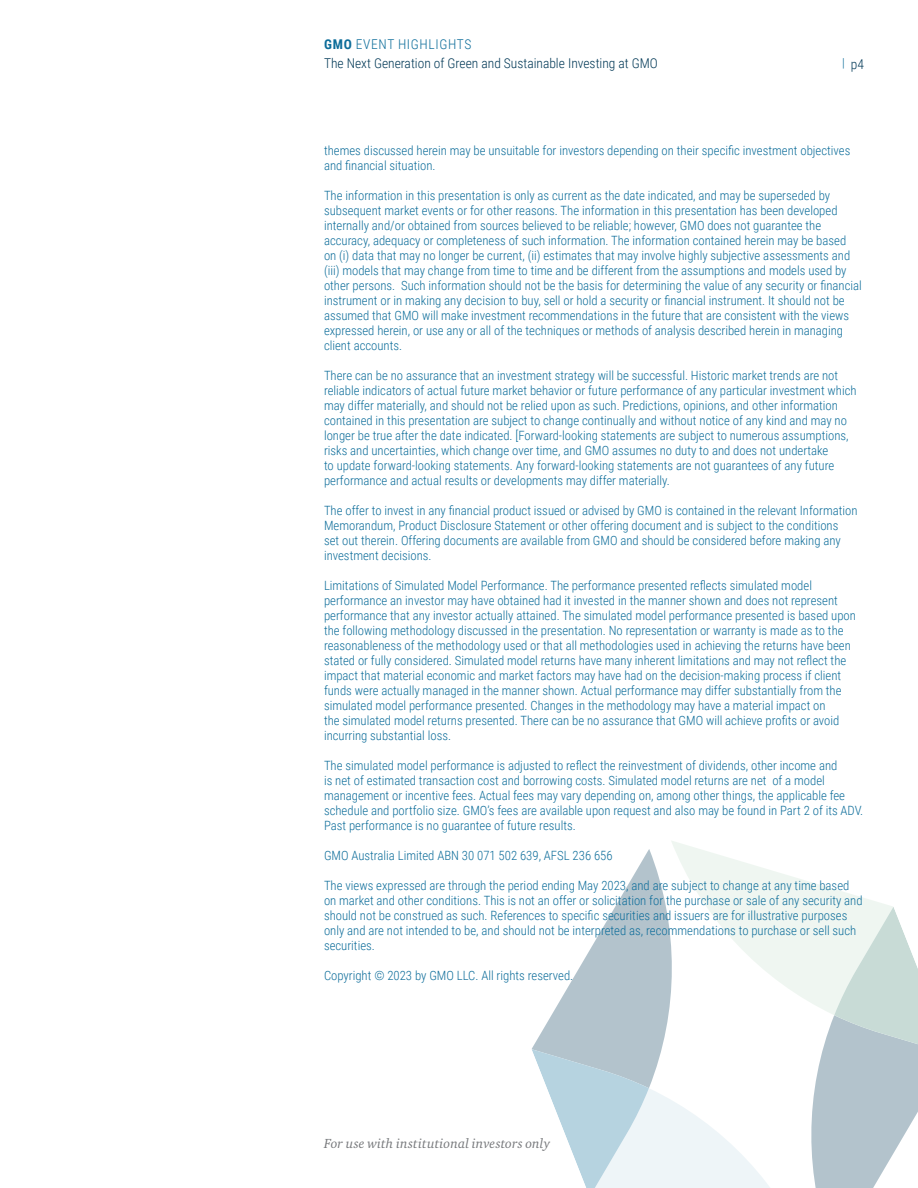
<style>
.page{position:relative;width:918px;height:1188px;background:#fff}
.page>*{position:absolute;margin:0;border:0;box-sizing:border-box;transform-origin:0 0}
.t1{font:300 13.5px/19.5px "Roboto Condensed";color:#013856}
.t2{font:italic 13.5px "Charter ITC Std";letter-spacing:.01em;color:#76787b}
.Sidebar{font:300 12.75px/15px "Roboto Condensed";color:#0d6d9a}
.s1{font-weight:700;color:#0d6d9a}
.s2{color:#0d6d9a}
.s3{font-size:12.3px;color:#0d6d9a}
</style>
<div class="page">
<svg style="left:532px;top:841px;width:386px;height:347px"></svg>
<p class="t1" style="left:324px;top:34px;width:335px"><span class="s1">GMO</span> <span class="s2">EVENT HIGHLIGHTS<br></span>The Next Generation of Green and Sustainable Investing at GMO</p>
<p class="t1" style="left:842px;top:54px;width:23px"><span class="s3">|</span> p4</p>
<p class="Sidebar" style="left:324px;top:142px;width:528px">themes discussed herein may be unsuitable for investors depending on their specific investment objectives and financial situation.</p>
<p class="Sidebar" style="left:324px;top:187px;width:539px">The information in this presentation is only as current as the date indicated, and may be superseded by subsequent market events or for other reasons. The information in this presentation has been developed internally and/or obtained from sources believed to be reliable; however, GMO does not guarantee the accuracy, adequacy or completeness of such information. The information contained herein may be based on (i) data that may no longer be current, (ii) estimates that may involve highly subjective assessments and (iii) models that may change from time to time and be different from the assumptions and models used by other persons. Such information should not be the basis for determining the value of any security or financial instrument or in making any decision to buy, sell or hold a security or financial instrument. It should not be assumed that GMO will make investment recommendations in the future that are consistent with the views expressed herein, or use any or all of the techniques or methods of analysis described herein in managing client accounts.</p>
<p class="Sidebar" style="left:324px;top:367px;width:534px">There can be no assurance that an investment strategy will be successful. Historic market trends are not reliable indicators of actual future market behavior or future performance of any particular investment which may differ materially, and should not be relied upon as such. Predictions, opinions, and other information contained in this presentation are subject to change continually and without notice of any kind and may no longer be true after the date indicated. [Forward-looking statements are subject to numerous assumptions, risks and uncertainties, which change over time, and GMO assumes no duty to and does not undertake<br>to update forward-looking statements. Any forward-looking statements are not guarantees of any future performance and actual results or developments may differ materially.</p>
<p class="Sidebar" style="left:324px;top:502px;width:535px">The offer to invest in any financial product issued or advised by GMO is contained in the relevant Information Memorandum, Product Disclosure Statement or other offering document and is subject to the conditions<br>set out therein. Offering documents are available from GMO and should be considered before making any investment decisions.</p>
<p class="Sidebar" style="left:324px;top:577px;width:534px">Limitations of Simulated Model Performance. The performance presented reflects simulated model performance an investor may have obtained had it invested in the manner shown and does not represent performance that any investor actually attained. The simulated model performance presented is based upon the following methodology discussed in the presentation. No representation or warranty is made as to the reasonableness of the methodology used or that all methodologies used in achieving the returns have been stated or fully considered. Simulated model returns have many inherent limitations and may not reflect the impact that material economic and market factors may have had on the decision-making process if client funds were actually managed in the manner shown. Actual performance may differ substantially from the simulated model performance presented. Changes in the methodology may have a material impact on<br>the simulated model returns presented. There can be no assurance that GMO will achieve profits or avoid incurring substantial loss.</p>
<p class="Sidebar" style="left:324px;top:757px;width:541px">The simulated model performance is adjusted to reflect the reinvestment of dividends, other income and<br>is net of estimated transaction cost and borrowing costs. Simulated model returns are net of a model management or incentive fees. Actual fees may vary depending on, among other things, the applicable fee schedule and portfolio size. GMO’s fees are available upon request and also may be found in Part 2 of its ADV.<br>Past performance is no guarantee of future results.</p>
<p class="Sidebar" style="left:324px;top:847px;width:290px">GMO Australia Limited ABN 30 071 502 639, AFSL 236 656</p>
<p class="Sidebar" style="left:324px;top:877px;width:540px">The views expressed are through the period ending May 2023, and are subject to change at any time based on market and other conditions. This is not an offer or solicitation for the purchase or sale of any security and should not be construed as such. References to specific securities and issuers are for illustrative purposes only and are not intended to be, and should not be interpreted as, recommendations to purchase or sell such securities.</p>
<p class="Sidebar" style="left:324px;top:967px;width:251px">Copyright © 2023 by GMO LLC. All rights reserved.</p>
<p class="t2" style="left:324px;top:1135px;width:228px">For use with institutional investors only</p>
</div>
